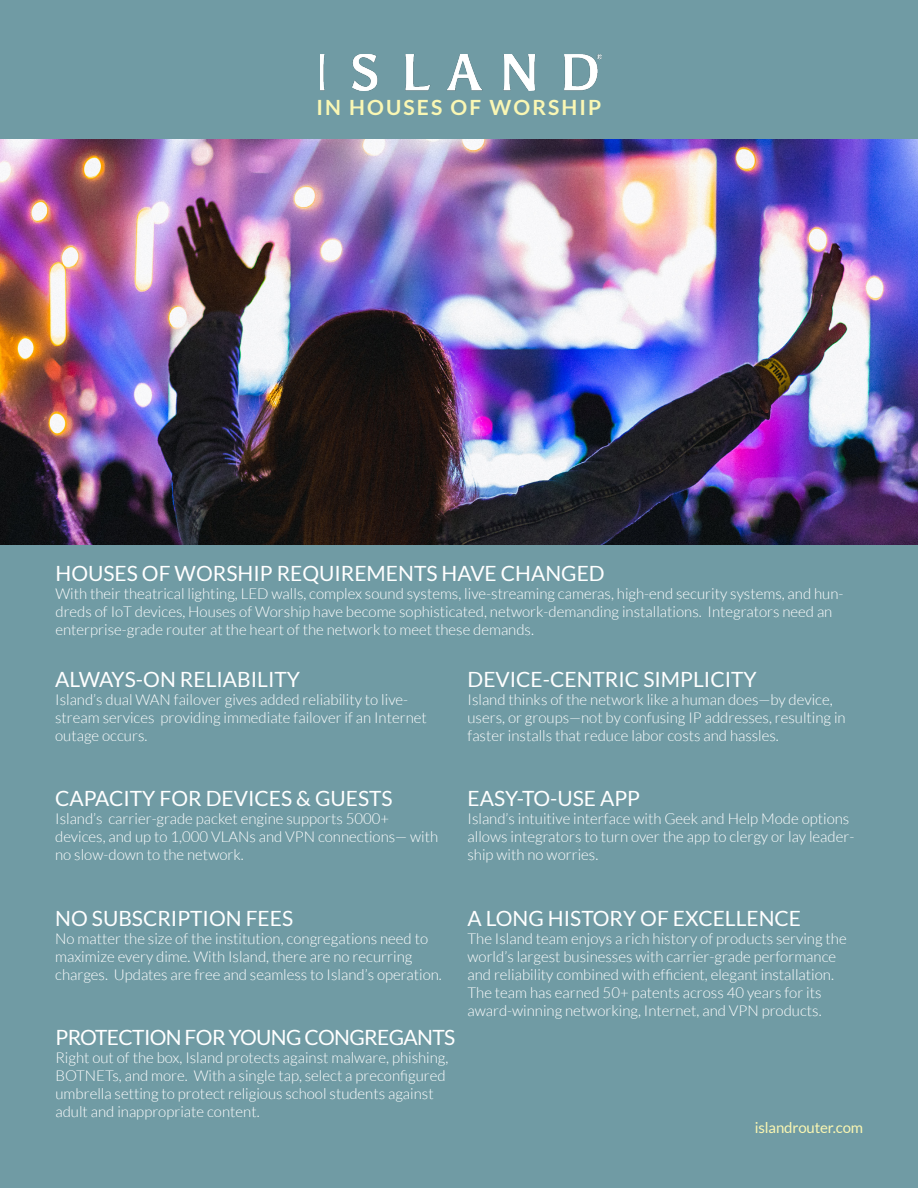
<style>
.page{position:relative;width:918px;height:1188px;background:#709ba4}
.page>*{position:absolute;margin:0;border:0;box-sizing:border-box;transform-origin:0 0}
.t1{font:21px "Lato";color:#fff}
.t2{font:21px "Lato";letter-spacing:-.03em;color:#fff}
.t3{font:700 21px "Lato";letter-spacing:.1em;color:#faf7b4}
.t4{font:300 15px/18px "Lato";color:#fff}
.t5{font:15px "Lato";letter-spacing:-.01em;color:#faf6b2}
</style>
<div class="page">
<img style="left:320px;top:54px;width:281px;height:36px">
<img style="left:1px;top:139px;width:917px;height:405px">
<p class="t3" style="left:316px;top:95px;width:286px">IN HOUSES OF WORSHIP</p>
<p class="t1" style="left:55px;top:562px;width:551px">HOUSES OF WORSHIP REQUIREMENTS HAVE CHANGED</p>
<p class="t4" style="left:55px;top:585px;width:790px">With their theatrical lighting, LED walls, complex sound systems, live-streaming cameras, high-end security systems, and hun&shy;dreds of IoT devices, Houses of Worship have become sophisticated, network-demanding installations. Integrators need an enterprise-grade router at the heart of the network to meet these demands.</p>
<p class="t1" style="left:468px;top:668px;width:291px">DEVICE-CENTRIC SIMPLICITY</p>
<p class="t4" style="left:468px;top:691px;width:380px">Island thinks of the network like a human does—by device, users, or groups—not by confusing IP addresses, resulting in faster installs that reduce labor costs and hassles.</p>
<p class="t1" style="left:55px;top:668px;width:246px">ALWAYS-ON RELIABILITY</p>
<p class="t4" style="left:55px;top:691px;width:373px">Island’s dual WAN failover gives added reliability to live&shy;stream services providing immediate failover if an Internet outage occurs.</p>
<p class="t1" style="left:55px;top:787px;width:339px">CAPACITY FOR DEVICES &amp; GUESTS</p>
<p class="t4" style="left:55px;top:810px;width:384px">Island’s carrier-grade packet engine supports 5000+ devices, and up to 1,000 VLANs and VPN connections— with no slow-down to the network.</p>
<p class="t1" style="left:468px;top:787px;width:174px">EASY-TO-USE APP</p>
<p class="t4" style="left:468px;top:810px;width:388px">Island’s intuitive interface with Geek and Help Mode options allows integrators to turn over the app to clergy or lay leader&shy;ship with no worries.</p>
<p class="t1" style="left:55px;top:906px;width:239px">NO SUBSCRIPTION FEES</p>
<p class="t4" style="left:55px;top:929px;width:388px">No matter the size of the institution, congregations need to maximize every dime. With Island, there are no recurring charges. Updates are free and seamless to Island’s operation.</p>
<p class="t2" style="left:55px;top:1026px;width:401px">PROTECTION FOR YOUNG CONGREGANTS</p>
<p class="t4" style="left:55px;top:1049px;width:395px">Right out of the box, Island protects against malware, phishing, BOTNETs, and more. With a single tap, select a preconfigured umbrella setting to protect religious school students against adult and inappropriate content.</p>
<p class="t1" style="left:468px;top:906px;width:335px">A LONG HISTORY OF EXCELLENCE</p>
<p class="t4" style="left:468px;top:929px;width:381px">The Island team enjoys a rich history of products serving the world’s largest businesses with carrier-grade performance and reliability combined with efficient, elegant installation.<br>The team has earned 50+ patents across 40 years for its award-winning networking, Internet, and VPN products.</p>
<p class="t5" style="left:755px;top:1119px;width:110px">islandrouter.com</p>
</div>
